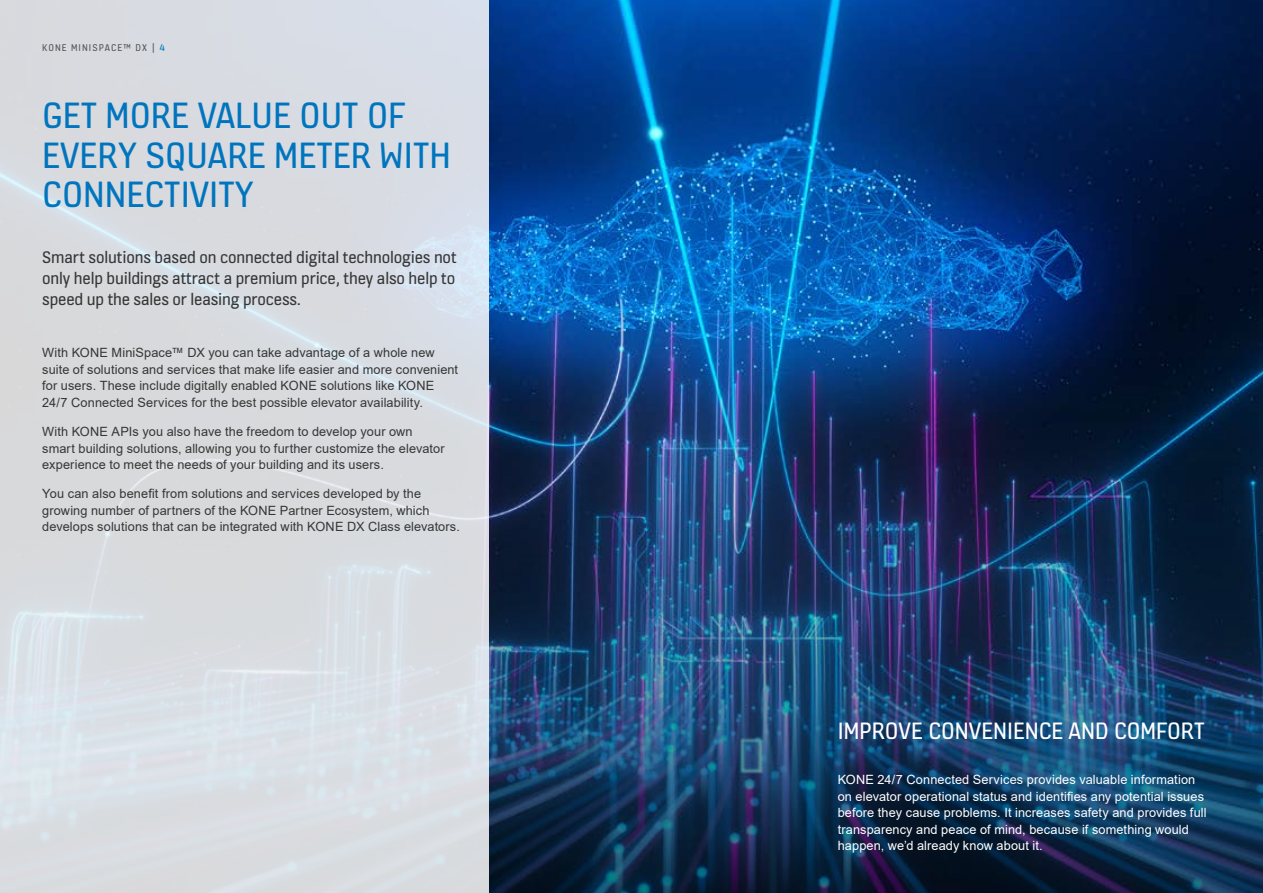
<style>
.page{position:relative;width:1263px;height:893px;background:#fff}
.page>*{position:absolute;margin:0;border:0;box-sizing:border-box;transform-origin:0 0}
.t1{font:39.3px/39.3px "KONE Information v 13";color:#0075be}
.t2{font:25.5px "KONE Information v 13";color:#fff}
.t3{font:18px/21px "KONE Information v 13";letter-spacing:-.01em;color:#363636;text-align:justify}
.t4{font:12.75px/16.5px "Arial";letter-spacing:.01em;color:#363636}
.t5{font:12.75px/16.5px "Arial";letter-spacing:.01em;color:#fff}
.t6{font:10.5px "KONE Information v 13";letter-spacing:.1em;color:#555}
.s1{color:#0077be}
</style>
<div class="page">
<img style="left:488px;top:0;width:775px;height:893px">
<img style="left:488px;top:358px;width:774px;height:535px">
<div style="left:0;top:0;width:488px;height:893px;background:#d8dbdf"></div>
<p class="t6" style="left:42px;top:40px;width:124px">KONE MINISPACE™ DX | <span class="s1">4</span></p>
<h1 class="t1" style="left:42px;top:94px;width:410px">GET MORE VALUE OUT OF<br>EVERY SQUARE METER WITH<br>CONNECTIVITY</h1>
<h3 class="t3" style="left:42px;top:246px;width:416px">Smart solutions based on connected digital technologies not only help buildings attract a premium price, they also help to speed up the sales or leasing process.</h3>
<p class="t4" style="left:42px;top:344px;width:417px">With KONE MiniSpace™ DX you can take advantage of a whole new suite of solutions and services that make life easier and more convenient for users. These include digitally enabled KONE solutions like KONE 24/7 Connected Services for the best possible elevator availability.</p>
<p class="t4" style="left:42px;top:423px;width:404px">With KONE APIs you also have the freedom to develop your own smart building solutions, allowing you to further customize the elevator experience to meet the needs of your building and its users.</p>
<p class="t4" style="left:42px;top:485px;width:419px">You can also benefit from solutions and services developed by the growing number of partners of the KONE Partner Ecosystem, which develops solutions that can be integrated with KONE DX Class elevators.</p>
<h2 class="t2" style="left:838px;top:713px;width:369px">IMPROVE CONVENIENCE AND COMFORT</h2>
<p class="t5" style="left:838px;top:772px;width:370px">KONE 24/7 Connected Services provides valuable information on elevator operational status and identifies any potential issues before they cause problems. It increases safety and provides full transparency and peace of mind, because if something would happen, we’d already know about it.</p>
</div>
